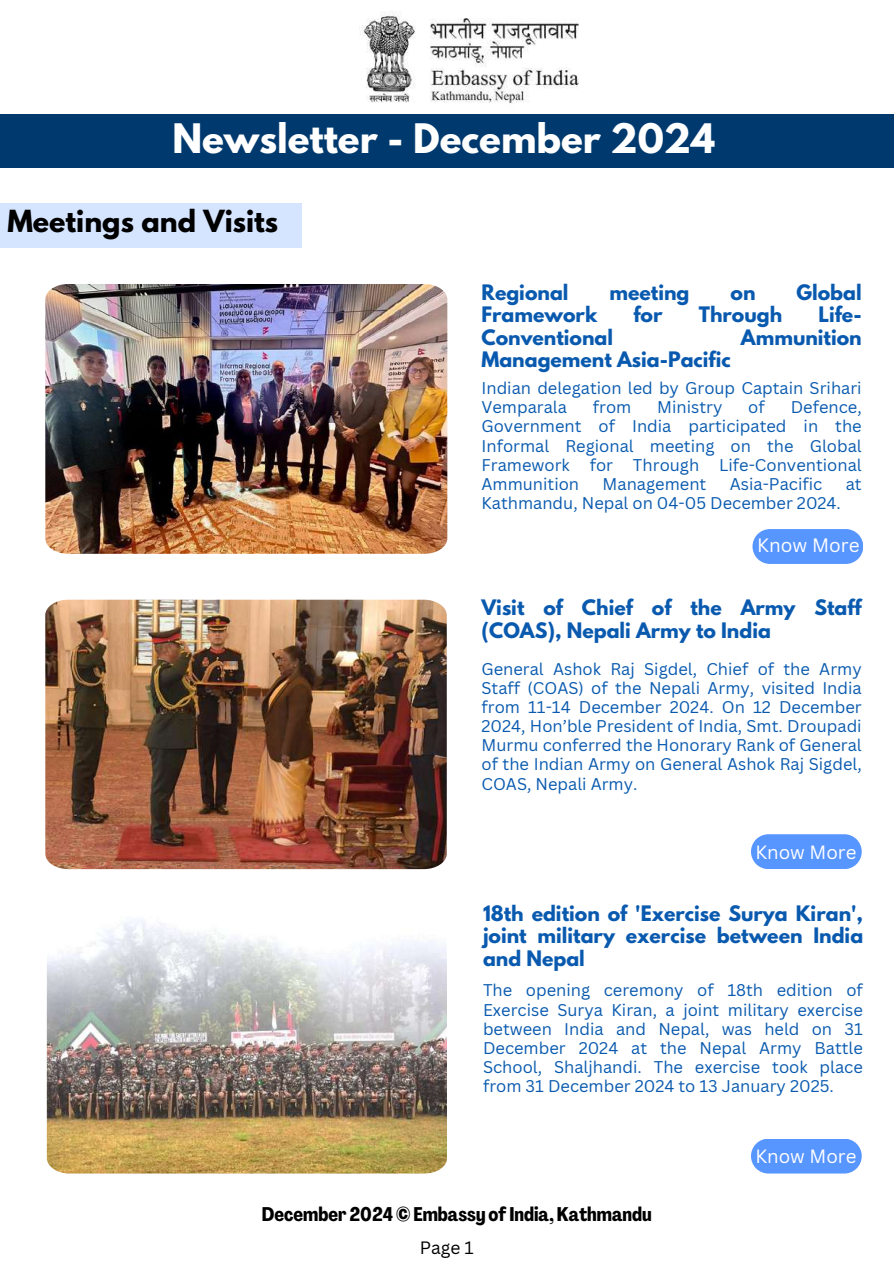
<style>
.page{position:relative;width:894px;height:1264px;background:#fff}
.page>*{position:absolute;margin:0;border:0;box-sizing:border-box;transform-origin:0 0}
.t1{font:700 36px "League Spartan";color:#fff}
.t2{font:700 27px "League Spartan";color:#000}
.t3{font:700 19.5px "Agrandir Tight";color:#000}
.t4{font:700 18.9px/22.5px "League Spartan";color:#095aaf}
.t5{font:18.9px "Canva Sans";color:#fff}
.t6{font:18.6px "Canva Sans";color:#fff}
.t7{font:17.4px "Canva Sans";color:#000}
.t8{font:16.5px/19.2px "Canva Sans";color:#095aaf;text-align:justify}
</style>
<div class="page">
<img style="left:352px;top:11px;width:238px;height:104px">
<img style="left:45px;top:284px;width:402px;height:270px">
<svg style="left:752px;top:529px;width:110px;height:35px;background:#629cff"></svg>
<img style="left:45px;top:599px;width:401px;height:270px">
<svg style="left:751px;top:834px;width:110px;height:35px;background:#629cff"></svg>
<div style="left:0;top:115px;width:893px;height:53px;background:#00396e"></div>
<div style="left:0;top:203px;width:302px;height:45px;background:#d6e5ff"></div>
<img style="left:47px;top:919px;width:399px;height:254px">
<div style="left:751px;top:1139px;width:110px;height:34px;background:#5795ff"></div>
<h1 class="t1" style="left:172px;top:120px;width:544px">Newsletter - December 2024</h1>
<h2 class="t2" style="left:7px;top:208px;width:272px">Meetings and Visits</h2>
<p class="t4" style="left:481px;top:283px;width:88px">Regional</p>
<p class="t4" style="left:609px;top:283px;width:81px">meeting</p>
<p class="t4" style="left:730px;top:283px;width:26px">on</p>
<p class="t4" style="left:796px;top:283px;width:67px">Global</p>
<p class="t4" style="left:481px;top:306px;width:117px">Framework</p>
<p class="t4" style="left:633px;top:306px;width:30px">for</p>
<p class="t4" style="left:698px;top:306px;width:85px">Through</p>
<p class="t4" style="left:818px;top:306px;width:45px">Life-</p>
<p class="t4" style="left:481px;top:328px;width:133px">Conventional</p>
<p class="t4" style="left:740px;top:328px;width:122px">Ammunition</p>
<p class="t4" style="left:481px;top:351px;width:251px">Management Asia-Pacific</p>
<p class="t8" style="left:481px;top:378px;width:381px">Indian delegation led by Group Captain Srihari<br>Vemparala</p>
<p class="t8" style="left:481px;top:397px;width:381px;text-indent:309px">Defence, Government of India participated in the Informal Regional meeting on the Global Framework for Through Life-Conventional Ammunition</p>
<p class="t8" style="left:592px;top:397px;width:40px">from</p>
<p class="t8" style="left:657px;top:397px;width:67px">Ministry</p>
<p class="t8" style="left:748px;top:397px;width:18px">of</p>
<p class="t8" style="left:602px;top:474px;width:105px">Management</p>
<p class="t8" style="left:729px;top:474px;width:94px">Asia-Pacific</p>
<p class="t8" style="left:845px;top:474px;width:17px">at</p>
<p class="t8" style="left:481px;top:493px;width:361px">Kathmandu, Nepal on 04-05 December 2024.</p>
<p class="t5" style="left:757px;top:531px;width:104px">Know More</p>
<p class="t4" style="left:481px;top:599px;width:381px">Visit of Chief of the Army Staff (COAS), Nepali Army to India</p>
<p class="t8" style="left:481px;top:658px;width:381px">General Ashok Raj Sigdel, Chief of the Army Staff (COAS) of the Nepali Army, visited India from 11-14 December 2024. On 12 December 2024, Hon’ble President of India, Smt. Droupadi Murmu conferred the Honorary Rank of General of the Indian Army on General Ashok Raj Sigdel, COAS, Nepali Army.</p>
<p class="t6" style="left:755px;top:839px;width:102px">Know More</p>
<p class="t4" style="left:483px;top:904px;width:381px;text-align:justify">18th edition of 'Exercise Surya Kiran', joint military exercise between India and Nepal</p>
<p class="t8" style="left:483px;top:980px;width:381px">The opening ceremony of 18th edition of Exercise Surya Kiran, a joint military exercise between India and Nepal, was held on 31<br>December 2024 at the Nepal Army Battle School, Shaljhandi. The exercise took place from 31 December 2024 to 13 January 2025.</p>
<p class="t6" style="left:755px;top:1143px;width:102px">Know More</p>
<p class="t3" style="left:262px;top:1206px;width:391px">December 2024 © Embassy of India,Kathmandu</p>
<p class="t7" style="left:419px;top:1234px;width:56px">Page 1</p>
</div>
